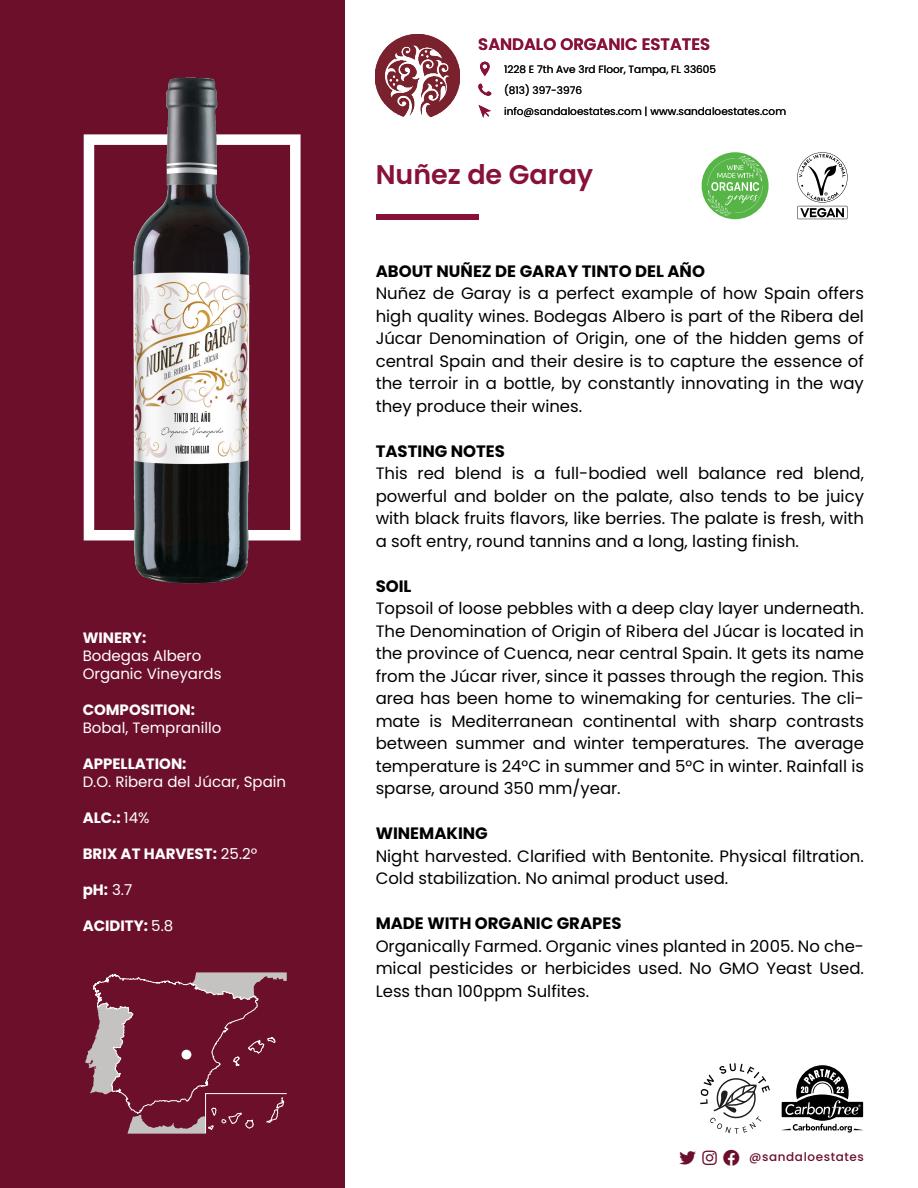
<style>
.page{position:relative;width:918px;height:1188px;background:#fff}
.page>*{position:absolute;margin:0;border:0;box-sizing:border-box;transform-origin:0 0}
.t1{font:600 27px "Poppins";color:#88113c}
.Estilo_de_párrafo_1{font:16.5px/22.5px "Poppins";color:#000;text-align:justify}
.Estilo_de_párrafo_2{font:16.5px/22.5px "Poppins";color:#000}
.Estilo_de_párrafo_2-2{font:700 16.5px "Poppins";color:#000}
.Header-2{font:600 16.5px "Poppins";color:#88113c}
.t2{font:700 15px "Poppins";color:#fff}
.t3{font:15px "Poppins";color:#fff}
.t4{font:500 12px "Poppins";letter-spacing:.05em;color:#6c0f2b}
.Paragraph-3{font:10.5px "Poppins";color:#040504}
.s1{font-weight:400}
</style>
<div class="page">
<div style="left:0;top:0;width:345px;height:1188px;background:#6c0f2b"></div>
<div style="left:84px;top:134px;width:217px;height:406px;border:10px solid #fff"></div>
<img style="left:376px;top:34px;width:83px;height:82px">
<div style="left:376px;top:214px;width:102px;height:5px;background:#88113c"></div>
<svg style="left:781px;top:1065px;width:83px;height:68px"></svg>
<svg style="left:700px;top:1063px;width:70px;height:71px"></svg>
<div style="left:702px;top:152px;width:67px;height:67px;background:#57b547;border-radius:50%"></div>
<svg style="left:708px;top:156px;width:55px;height:59px"></svg>
<svg style="left:797px;top:152px;width:51px;height:67px"></svg>
<svg style="left:479px;top:105px;width:12px;height:13px"></svg>
<svg style="left:478px;top:84px;width:13px;height:12px"></svg>
<svg style="left:480px;top:62px;width:10px;height:14px"></svg>
<svg style="left:85px;top:972px;width:202px;height:162px"></svg>
<img style="left:133px;top:77px;width:117px;height:507px">
<p class="t2" style="left:83px;top:629px;width:65px">WINERY:</p>
<p class="t3" style="left:83px;top:647px;width:120px">Bodegas Albero</p>
<p class="t3" style="left:83px;top:665px;width:140px">Organic Vineyards</p>
<p class="t2" style="left:83px;top:701px;width:114px">COMPOSITION:</p>
<p class="t3" style="left:83px;top:719px;width:140px">Bobal, Tempranillo</p>
<p class="t2" style="left:83px;top:755px;width:105px">APPELLATION:</p>
<p class="t3" style="left:83px;top:773px;width:205px">D.O. Ribera del Júcar, Spain</p>
<p class="t2" style="left:83px;top:809px;width:68px">ALC.: <span class="s1">14%</span></p>
<p class="t2" style="left:83px;top:845px;width:176px">BRIX AT HARVEST: <span class="s1">25.2º</span></p>
<p class="t2" style="left:83px;top:881px;width:51px">pH: <span class="s1">3.7</span></p>
<p class="t2" style="left:83px;top:917px;width:92px">ACIDITY: <span class="s1">5.8</span></p>
<p class="Header-2" style="left:478px;top:35px;width:233px">SANDALO ORGANIC ESTATES</p>
<p class="Paragraph-3" style="left:504px;top:63px;width:214px">1228 E 7th Ave 3rd Floor, Tampa, FL 33605</p>
<p class="Paragraph-3" style="left:504px;top:84px;width:80px">(813) 397-3976</p>
<p class="Paragraph-3" style="left:504px;top:105px;width:284px">info@sandaloestates.com | www.sandaloestates.com</p>
<p class="t1" style="left:376px;top:159px;width:219px">Nuñez de Garay</p>
<p class="Estilo_de_párrafo_2-2" style="left:376px;top:261px;width:331px">ABOUT NUÑEZ DE GARAY TINTO DEL AÑO</p>
<p class="Estilo_de_párrafo_1" style="left:376px;top:282px;width:490px">Nuñez de Garay is a perfect example of how Spain offers high quality wines. Bodegas Albero is part of the Ribera del Júcar Denomination of Origin, one of the hidden gems of central Spain and their desire is to capture the essence of the terroir in a bottle, by constantly innovating in the way they produce their wines.</p>
<p class="Estilo_de_párrafo_2-2" style="left:376px;top:441px;width:131px">TASTING NOTES</p>
<p class="Estilo_de_párrafo_1" style="left:376px;top:462px;width:490px">This red blend is a full-bodied well balance red blend, powerful and bolder on the palate, also tends to be juicy with black fruits flavors, like berries. The palate is fresh, with a soft entry, round tannins and a long, lasting finish.</p>
<p class="Estilo_de_párrafo_2-2" style="left:376px;top:576px;width:37px">SOIL</p>
<p class="Estilo_de_párrafo_1" style="left:376px;top:597px;width:490px">Topsoil of loose pebbles with a deep clay layer underneath.<br>The Denomination of Origin of Ribera del Júcar is located in the province of Cuenca, near central Spain. It gets its name from the Júcar river, since it passes through the region. This area has been home to winemaking for centuries. The cli&shy;mate is Mediterranean continental with sharp contrasts between summer and winter temperatures. The average temperature is 24°C in summer and 5°C in winter. Rainfall is sparse, around 350 mm/year.</p>
<p class="Estilo_de_párrafo_2-2" style="left:376px;top:824px;width:114px">WINEMAKING</p>
<p class="Estilo_de_párrafo_2" style="left:376px;top:845px;width:490px">Night harvested. Clarified with Bentonite. Physical filtration.<br>Cold stabilization. No animal product used.</p>
<p class="Estilo_de_párrafo_2-2" style="left:376px;top:914px;width:247px">MADE WITH ORGANIC GRAPES</p>
<p class="Estilo_de_párrafo_2" style="left:376px;top:935px;width:490px;text-align:justify">Organically Farmed. Organic vines planted in 2005. No che&shy;mical pesticides or herbicides used. No GMO Yeast Used.<br>Less than 100ppm Sulfites.</p>
<p class="t4" style="left:749px;top:1150px;width:116px">@sandaloestates</p>
</div>
